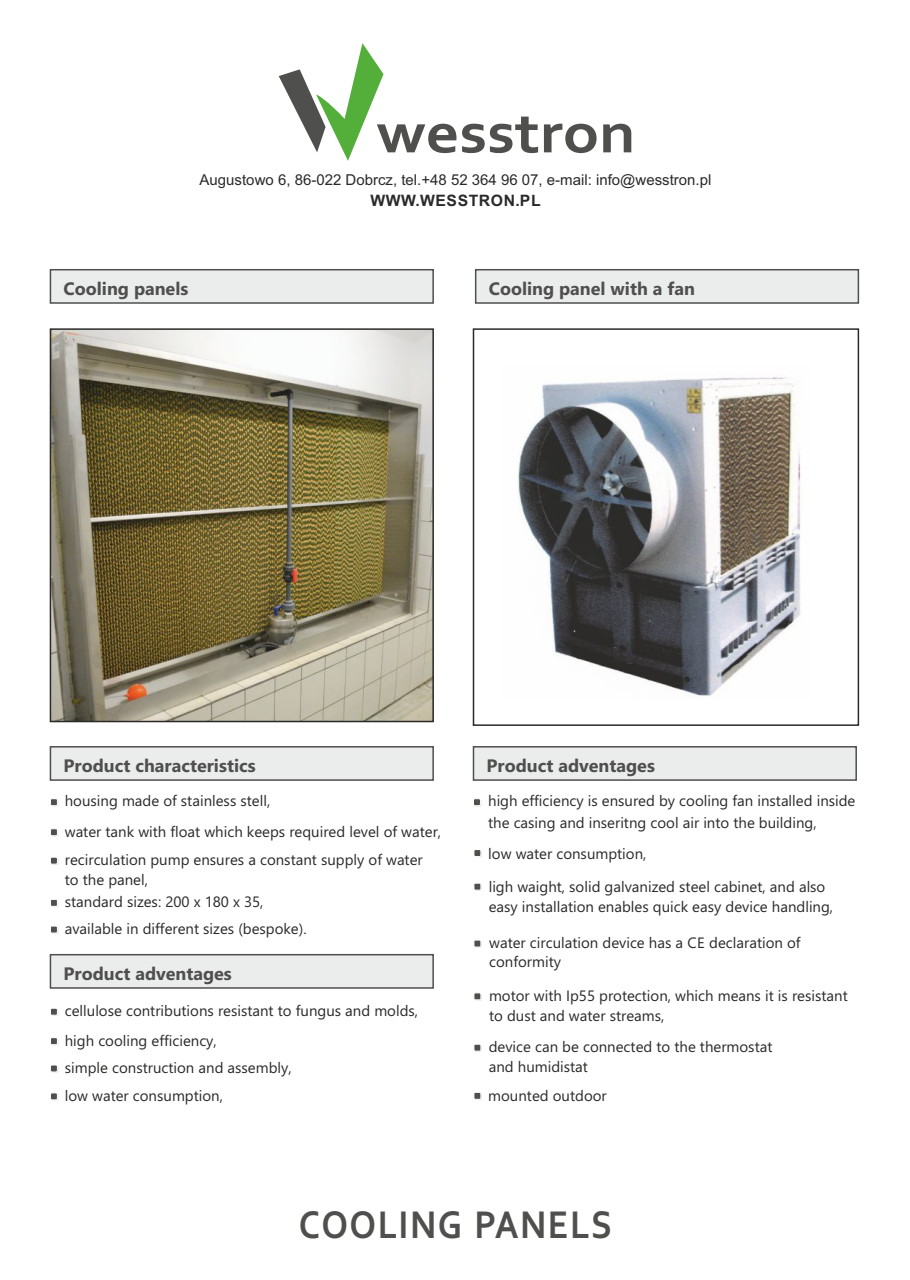
<style>
.page{position:relative;width:910px;height:1280px;background:#fff}
.page>*{position:absolute;margin:0;border:0;box-sizing:border-box;transform-origin:0 0}
.t1{font:700 59.1px "Corbel";color:#4f4f4e;scale:1.11 1}
.t2{font:700 40.5px "Corbel";letter-spacing:.04em;color:#4f4f4e;scale:.9 1}
.t3{font:700 18px "Segoe UI";color:#4f4f4e}
.t4{font:700 15.75px "Arial";letter-spacing:.035em;color:#2b2a29}
.t5{font:15px/20px "Segoe UI";color:#2b2a29}
.t6{font:15px "Arial";color:#2b2a29}
</style>
<div class="page">
<svg style="left:279px;top:43px;width:104px;height:118px"></svg>
<svg style="left:49px;top:746px;width:385px;height:35px;background:#dcdddd"></svg>
<div style="left:50px;top:798px;width:8px;height:8px;background:#4f4f4e;border:1px solid #fefefe"></div>
<div style="left:50px;top:828px;width:8px;height:8px;background:#4f4f4e;border:1px solid #fefefe"></div>
<div style="left:51px;top:858px;width:7px;height:7px;background:#ececec"></div>
<div style="left:50px;top:857px;width:8px;height:7px;background:#4f4f4e;border:1px solid #fefefe"></div>
<div style="left:51px;top:900px;width:7px;height:7px;background:#f3f3f3"></div>
<div style="left:50px;top:899px;width:8px;height:7px;background:#4f4f4e;border:1px solid #fefefe"></div>
<div style="left:51px;top:927px;width:7px;height:7px;background:#f0f0f0"></div>
<div style="left:50px;top:926px;width:8px;height:7px;background:#4f4f4e;border:1px solid #fefefe"></div>
<svg style="left:49px;top:954px;width:385px;height:35px;background:#dcdddd"></svg>
<div style="left:51px;top:1009px;width:7px;height:7px;background:#ededed"></div>
<div style="left:50px;top:1008px;width:8px;height:7px;background:#4f4f4e;border:1px solid #fefefe"></div>
<div style="left:50px;top:1037px;width:8px;height:8px;background:#4f4f4e;border:1px solid #fefefe"></div>
<div style="left:51px;top:1066px;width:7px;height:7px;background:#f2f2f2"></div>
<div style="left:50px;top:1065px;width:8px;height:7px;background:#4f4f4e;border:1px solid #fefefe"></div>
<div style="left:51px;top:1094px;width:7px;height:7px;background:#f2f2f2"></div>
<div style="left:50px;top:1093px;width:8px;height:7px;background:#4f4f4e;border:1px solid #fefefe"></div>
<img style="left:53px;top:331px;width:378px;height:388px">
<div style="left:50px;top:328px;width:384px;height:394px;border:2px solid #2b2a29"></div>
<svg style="left:49px;top:269px;width:385px;height:35px;background:#dcdddd"></svg>
<div style="left:473px;top:328px;width:386px;height:398px;border:2px solid #2b2a29"></div>
<img style="left:518px;top:377px;width:283px;height:319px">
<svg style="left:474px;top:269px;width:386px;height:35px;background:#dcdddd"></svg>
<svg style="left:472px;top:746px;width:385px;height:35px;background:#dcdddd"></svg>
<div style="left:473px;top:798px;width:8px;height:8px;background:#4f4f4e;border:1px solid #fefefe"></div>
<div style="left:475px;top:850px;width:7px;height:7px;background:#efefef"></div>
<div style="left:474px;top:849px;width:7px;height:8px;background:#4f4f4e;border:1px solid #fefefe"></div>
<div style="left:475px;top:884px;width:7px;height:7px;background:#eee"></div>
<div style="left:474px;top:883px;width:7px;height:7px;background:#4f4f4e;border:1px solid #fefefe"></div>
<div style="left:475px;top:941px;width:7px;height:7px;background:#efefef"></div>
<div style="left:474px;top:940px;width:7px;height:7px;background:#4f4f4e;border:1px solid #fefefe"></div>
<div style="left:475px;top:994px;width:7px;height:7px;background:#f1f1f1"></div>
<div style="left:474px;top:993px;width:7px;height:7px;background:#4f4f4e;border:1px solid #fefefe"></div>
<div style="left:475px;top:1045px;width:7px;height:7px;background:#eee"></div>
<div style="left:474px;top:1044px;width:7px;height:7px;background:#4f4f4e;border:1px solid #fefefe"></div>
<div style="left:475px;top:1093px;width:7px;height:7px;background:#efefef"></div>
<div style="left:474px;top:1092px;width:7px;height:7px;background:#4f4f4e;border:1px solid #fefefe"></div>
<h1 class="t1" style="left:377px;top:108px;width:235px">wesstron</h1>
<p class="t6" style="left:200px;top:174px;width:513px">Augustowo 6, 86-022 Dobrcz, tel.+48 52 364 96 07, e-mail: info@wesstron.pl</p>
<p class="t4" style="left:370px;top:194px;width:172px">WWW.WESSTRON.PL</p>
<p class="t3" style="left:64px;top:281px;width:126px">Cooling panels</p>
<p class="t3" style="left:489px;top:281px;width:208px">Cooling panel with a fan</p>
<p class="t3" style="left:64px;top:758px;width:194px">Product characteristics</p>
<p class="t5" style="left:65px;top:787px;width:378px;line-height:30.8px">housing made of stainless stell,<br>water tank with float which keeps required level of water,</p>
<p class="t5" style="left:65px;top:851px;width:359px">recirculation pump ensures a constant supply of water to the panel,</p>
<p class="t5" style="left:65px;top:890px;width:243px;line-height:26.2px">standard sizes: 200 x 180 x 35, available in different sizes (bespoke).</p>
<p class="t3" style="left:64px;top:966px;width:170px">Product adventages</p>
<p class="t5" style="left:65px;top:997px;width:355px;line-height:30.2px">cellulose contributions resistant to fungus and molds, high cooling efficiency,</p>
<p class="t5" style="left:65px;top:1055px;width:228px;line-height:27.9px">simple construction and assembly, low water consumption,</p>
<p class="t3" style="left:487px;top:758px;width:170px">Product adventages</p>
<p class="t5" style="left:488px;top:791px;width:369px;line-height:21.9px">high efficiency is ensured by cooling fan installed inside the casing and inseritng cool air into the building,</p>
<p class="t5" style="left:488px;top:845px;width:160px">low water consumption,</p>
<p class="t5" style="left:489px;top:878px;width:346px">ligh waight, solid galvanized steel cabinet, and also easy installation enables quick easy device handling,</p>
<p class="t5" style="left:489px;top:934px;width:313px">water circulation device has a CE declaration of conformity</p>
<p class="t5" style="left:489px;top:987px;width:360px">motor with Ip55 protection, which means it is resistant to dust and water streams,</p>
<p class="t5" style="left:489px;top:1038px;width:285px">device can be connected to the thermostat and humidistat</p>
<p class="t5" style="left:488px;top:1087px;width:120px">mounted outdoor</p>
<h2 class="t2" style="left:299px;top:1208px;width:350px">COOLING PANELS</h2>
</div>
